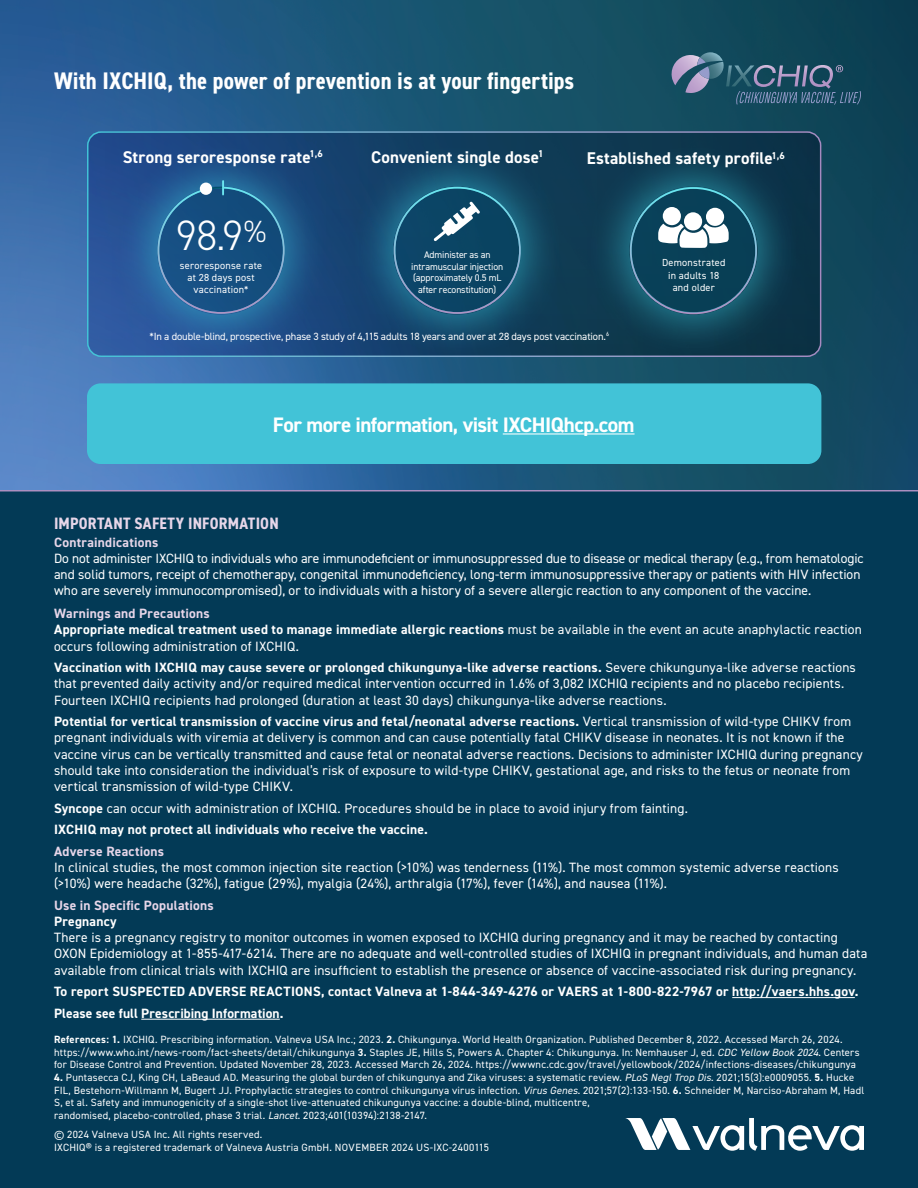
<style>
.page{position:relative;width:918px;height:1188px;background:#fff}
.page>*{position:absolute;margin:0;border:0;box-sizing:border-box;transform-origin:0 0}
.t1{font:300 42.6px "DIN2014";color:#fff}
.t2{font:700 condensed 24px "DIN2014";letter-spacing:.005em;color:#fff}
.t3{font:700 21px "DIN2014";letter-spacing:-.02em;color:#fff}
.t4{font:700 16.95px "DIN2014";letter-spacing:.01em;color:#fff}
.t5{font:700 condensed 16.5px "DIN2014";letter-spacing:.015em;color:#e7d6e9}
.t6{font:13.5px/16.2px "DIN2014";letter-spacing:.01em;color:#fff}
.t7{font:700 13.5px/21.6px "DIN2014";letter-spacing:.02em;color:#fff}
.t8{font:700 13.5px "DIN2014";letter-spacing:.02em;color:#e7d6e9}
.t9{font:10.5px/12.6px "DIN2014";letter-spacing:.02em;color:#fff}
.t10{font:10.5px "DIN2014";letter-spacing:-.005em;color:#fff}
.t11{font:10.2px/12.3px "DIN2014";letter-spacing:.025em;color:#fff;text-align:center}
.t12{font:9.6px/11.6px "DIN2014";letter-spacing:-.01em;color:#fff;text-align:center}
.s1{font-weight:700;color:#e7d6e9}
.s2{font-weight:700}
.s3{font-style:italic}
</style>
<div class="page">
<svg style="left:0;top:0;width:918px;height:490px;background:#22587f"></svg>
<svg style="left:87px;top:131px;width:734px;height:226px;background:#164069"></svg>
<div style="left:0;top:491px;width:918px;height:697px;background:#033a56"></div>
<svg style="left:625px;top:1118px;width:239px;height:33px"></svg>
<hr style="left:732px;top:997px;width:123px;height:1px;background:#fff">
<hr style="left:141px;top:1019px;width:139px;height:1px;background:#fff">
<img style="left:114px;top:144px;width:214px;height:210px">
<svg style="left:157px;top:181px;width:128px;height:133px;background:#1d588a"></svg>
<div style="left:200px;top:183px;width:12px;height:12px;background:#fff;border-radius:6px"></div>
<div style="left:87px;top:383px;width:734px;height:81px;background:#42c3d7;border-radius:14px"></div>
<hr style="left:503px;top:433px;width:132px;height:2px;background:#fff">
<img style="left:587px;top:144px;width:213px;height:210px">
<svg style="left:630px;top:187px;width:127px;height:127px;background:#2e6175"></svg>
<hr style="left:0;top:490px;width:918px;height:2px;background:#ac8fc0">
<div style="left:87px;top:131px;width:734px;height:226px;border:2px solid #fff;border-radius:14px"></div>
<img style="left:351px;top:144px;width:213px;height:213px">
<svg style="left:394px;top:187px;width:127px;height:127px;background:#1b5473"></svg>
<svg style="left:670px;top:52px;width:191px;height:53px;background:#315b71"></svg>
<h2 class="t2" style="left:54px;top:65px;width:522px">With IXCHIQ, the power of prevention is at your fingertips</h2>
<p class="t4" style="left:123px;top:145px;width:202px">Strong seroresponse rate<sup>1,6</sup></p>
<h1 class="t1" style="left:176px;top:209px;width:92px">98.9<sup>%</sup></h1>
<p class="t11" style="left:180px;top:259px;width:84px">seroresponse rate at 28 days post vaccination*</p>
<p class="t4" style="left:371px;top:146px;width:174px">Convenient single dose<sup>1</sup></p>
<p class="t12" style="left:411px;top:249px;width:94px">Administer as an intramuscular injection (approximately 0.5 mL after reconstitution)</p>
<p class="t4" style="left:587px;top:147px;width:200px">Established safety profile<sup>1,6</sup></p>
<p class="t11" style="left:662px;top:256px;width:65px">Demonstrated in adults 18 and older</p>
<p class="t10" style="left:150px;top:330px;width:461px">*In a double-blind, prospective, phase 3 study of 4,115 adults 18 years and over at 28 days post vaccination.<sup>6</sup></p>
<h3 class="t3" style="left:273px;top:411px;width:363px">For more information, visit IXCHIQhcp.com</h3>
<p class="t5" style="left:54px;top:512px;width:226px">IMPORTANT SAFETY INFORMATION</p>
<p class="t8" style="left:54px;top:533px;width:106px">Contraindications</p>
<p class="t6" style="left:54px;top:550px;width:811px">Do not administer IXCHIQ to individuals who are immunodeficient or immunosuppressed due to disease or medical therapy (e.g., from hematologic and solid tumors, receipt of chemotherapy, congenital immunodeficiency, long-term immunosuppressive therapy or patients with HIV infection who are severely immunocompromised), or to individuals with a history of a severe allergic reaction to any component of the vaccine.</p>
<p class="t6" style="left:54px;top:605px;width:809px"><span class="s1">Warnings and Precautions<br></span><span class="s2">Appropriate medical treatment used to manage immediate allergic reactions</span> must be available in the event an acute anaphylactic reaction occurs following administration of IXCHIQ.</p>
<p class="t6" style="left:54px;top:659px;width:803px"><span class="s2">Vaccination with IXCHIQ may cause severe or prolonged chikungunya-like adverse reactions.</span> Severe chikungunya-like adverse reactions that prevented daily activity and/or required medical intervention occurred in 1.6% of 3,082 IXCHIQ recipients and no placebo recipients.<br>Fourteen IXCHIQ recipients had prolonged (duration at least 30 days) chikungunya-like adverse reactions.</p>
<p class="t6" style="left:54px;top:713px;width:810px"><span class="s2">Potential for vertical transmission of vaccine virus and fetal/neonatal adverse reactions.</span> Vertical transmission of wild-type CHIKV from pregnant individuals with viremia at delivery is common and can cause potentially fatal CHIKV disease in neonates. It is not known if the vaccine virus can be vertically transmitted and cause fetal or neonatal adverse reactions. Decisions to administer IXCHIQ during pregnancy should take into consideration the individual’s risk of exposure to wild-type CHIKV, gestational age, and risks to the fetus or neonate from vertical transmission of wild-type CHIKV.</p>
<p class="t6" style="left:54px;top:797px;width:635px;line-height:21.6px"><span class="s2">Syncope</span> can occur with administration of IXCHIQ. Procedures should be in place to avoid injury from fainting.<br><span class="s2">IXCHIQ may not protect all individuals who receive the vaccine.</span></p>
<p class="t8" style="left:54px;top:842px;width:111px">Adverse Reactions</p>
<p class="t6" style="left:54px;top:859px;width:786px">In clinical studies, the most common injection site reaction (&gt;10%) was tenderness (11%). The most common systemic adverse reactions (&gt;10%) were headache (32%), fatigue (29%), myalgia (24%), arthralgia (17%), fever (14%), and nausea (11%).</p>
<p class="t8" style="left:54px;top:896px;width:161px">Use in Specific Populations</p>
<p class="t7" style="left:54px;top:910px;width:64px">Pregnancy</p>
<p class="t6" style="left:54px;top:929px;width:815px">There is a pregnancy registry to monitor outcomes in women exposed to IXCHIQ during pregnancy and it may be reached by contacting<br>OXON Epidemiology at 1-855-417-6214. There are no adequate and well-controlled studies of IXCHIQ in pregnant individuals, and human data available from clinical trials with IXCHIQ are insufficient to establish the presence or absence of vaccine-associated risk during pregnancy.</p>
<p class="t7" style="left:54px;top:981px;width:806px">To report SUSPECTED ADVERSE REACTIONS, contact Valneva at 1-844-349-4276 or VAERS at 1-800-822-7967 or http://vaers.hhs.gov.<br>Please see full Prescribing Information.</p>
<p class="t9" style="left:54px;top:1033px;width:807px"><span class="s2">References: 1.</span> IXCHIQ. Prescribing information. Valneva USA Inc.; 2023. <span class="s2">2.</span> Chikungunya. World Health Organization. Published December 8, 2022. Accessed March 26, 2024. https://www.who.int/news-room/fact-sheets/detail/chikungunya <span class="s2">3.</span> Staples JE, Hills S, Powers A. Chapter 4: Chikungunya. In: Nemhauser J, ed. <span class="s3">CDC Yellow Book 2024</span>. Centers for Disease Control and Prevention. Updated November 28, 2023. Accessed March 26, 2024. https://wwwnc.cdc.gov/travel/yellowbook/2024/infections-diseases/chikungunya</p>
<p class="t9" style="left:54px;top:1071px;width:812px"><span class="s2">4.</span> Puntasecca CJ, King CH, LaBeaud AD. Measuring the global burden of chikungunya and Zika viruses: a systematic review. <span class="s3">PLoS Negl Trop Dis</span>. 2021;15(3):e0009055. <span class="s2">5.</span> Hucke FIL, Bestehorn-Willmann M, Bugert JJ. Prophylactic strategies to control chikungunya virus infection. <span class="s3">Virus Genes</span>. 2021;57(2):133-150. <span class="s2">6.</span> Schneider M, Narciso-Abraham M, Hadl S, et al. Safety and immunogenicity of a single-shot live-attenuated chikungunya vaccine: a double-blind, multicentre,<br>randomised, placebo-controlled, phase 3 trial. <span class="s3">Lancet</span>. 2023;401(10394):2138-2147.</p>
<p class="t9" style="left:54px;top:1128px;width:437px">© 2024 Valneva USA Inc. All rights reserved.<br>IXCHIQ® is a registered trademark of Valneva Austria GmbH. NOVEMBER 2024 US-IXC-2400115</p>
</div>
